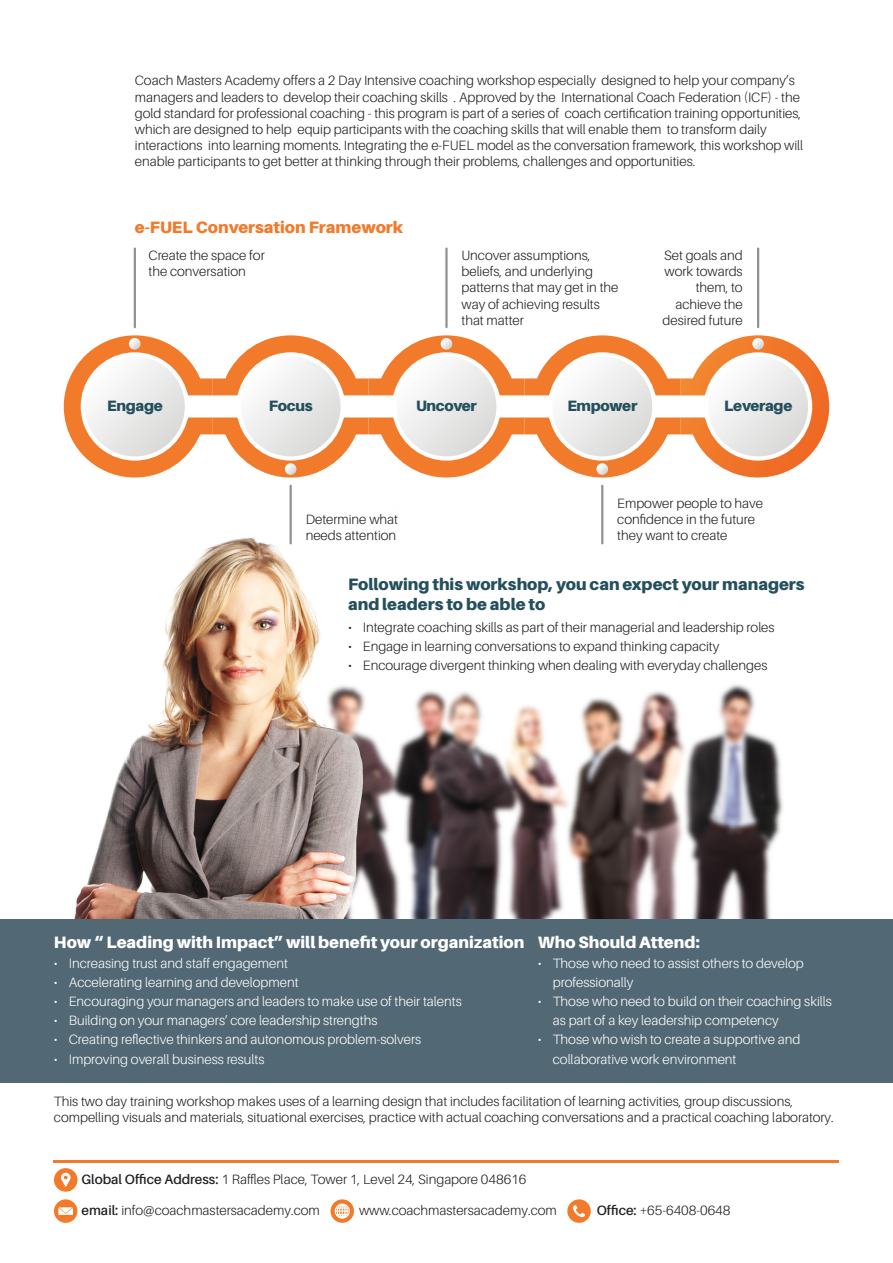
<style>
.page{position:relative;width:893px;height:1263px;background:#fff}
.page>*{position:absolute;margin:0;border:0;box-sizing:border-box;transform-origin:0 0}
.t1{font:900 16.5px/19.8px "Aileron";color:#244f5d}
.t2{font:900 16.5px "Aileron";color:#fff}
.t3{font:900 16.5px "Aileron";color:#f17a2b}
.t4{font:900 15px "Aileron";letter-spacing:-.02em;color:#244f5d}
.t5{font:300 13.5px/16.2px "Aileron";color:#231f20}
.t6{font:300 13.5px/19.2px "Aileron";color:#fff}
.s1{font-weight:600}
</style>
<div class="page">
<img style="left:0;top:477px;width:822px;height:443px">
<div style="left:0;top:920px;width:893px;height:163px;background:#526975"></div>
<hr style="left:134px;top:249px;width:2px;height:78px;background:#7b7f80">
<hr style="left:290px;top:486px;width:2px;height:57px;background:#7b7f80">
<hr style="left:601px;top:486px;width:2px;height:57px;background:#7b7f80">
<hr style="left:757px;top:249px;width:2px;height:78px;background:#7b7f80">
<hr style="left:445px;top:249px;width:3px;height:78px;background:#7b7f80">
<svg style="left:64px;top:335px;width:765px;height:142px"></svg>
<div style="left:567px;top:1199px;width:24px;height:24px;background:#f17a2b;border-radius:50%"></div>
<svg style="left:573px;top:1205px;width:12px;height:12px"></svg>
<svg style="left:54px;top:1168px;width:24px;height:24px"></svg>
<svg style="left:54px;top:1199px;width:23px;height:24px"></svg>
<svg style="left:331px;top:1199px;width:23px;height:24px"></svg>
<hr style="left:54px;top:1160px;width:785px;height:3px;background:#f17a2b">
<p class="t5" style="left:135px;top:73px;width:670px">Coach Masters Academy offers a 2 Day Intensive coaching workshop especially designed to help your company’s managers and leaders to develop their coaching skills . Approved by the International Coach Federation (ICF) - the gold standard for professional coaching - this program is part of a series of coach certification training opportunities, which are designed to help equip participants with the coaching skills that will enable them to transform daily interactions into learning moments. Integrating the e-FUEL model as the conversation framework, this workshop will enable participants to get better at thinking through their problems, challenges and opportunities.</p>
<p class="t3" style="left:135px;top:217px;width:270px">e-FUEL Conversation Framework</p>
<p class="t5" style="left:149px;top:247px;width:118px">Create the space for the conversation</p>
<p class="t5" style="left:461px;top:247px;width:158px">Uncover assumptions, beliefs, and underlying patterns that may get in the way of achieving results that matter</p>
<p class="t5" style="left:663px;top:247px;width:82px;text-align:right">Set goals and work towards them, to achieve the desired future</p>
<p class="t4" style="left:107px;top:397px;width:57px">Engage</p>
<p class="t4" style="left:269px;top:397px;width:45px">Focus</p>
<p class="t4" style="left:416px;top:397px;width:62px">Uncover</p>
<p class="t4" style="left:567px;top:397px;width:71px">Empower</p>
<p class="t4" style="left:724px;top:397px;width:70px">Leverage</p>
<p class="t5" style="left:306px;top:511px;width:94px">Determine what needs attention</p>
<p class="t5" style="left:617px;top:495px;width:147px">Empower people to have confidence in the future they want to create</p>
<p class="t1" style="left:348px;top:574px;width:458px">Following this workshop, you can expect your managers and leaders to be able to</p>
<p class="t5" style="left:348px;top:619px;width:428px">• Integrate coaching skills as part of their managerial and leadership roles</p>
<p class="t5" style="left:348px;top:638px;width:373px">• Engage in learning conversations to expand thinking capacity</p>
<p class="t5" style="left:348px;top:658px;width:421px">• Encourage divergent thinking when dealing with everyday challenges</p>
<p class="t2" style="left:54px;top:933px;width:472px">How “ Leading with Impact” will benefit your organization</p>
<p class="t6" style="left:54px;top:953px;width:236px">• Increasing trust and staff engagement</p>
<p class="t6" style="left:54px;top:973px;width:246px">• Accelerating learning and development</p>
<p class="t6" style="left:54px;top:992px;width:409px">• Encouraging your managers and leaders to make use of their talents</p>
<p class="t6" style="left:54px;top:1011px;width:325px">• Building on your managers’ core leadership strengths</p>
<p class="t6" style="left:54px;top:1030px;width:369px">• Creating reflective thinkers and autonomous problem-solvers</p>
<p class="t6" style="left:54px;top:1049px;width:212px">• Improving overall business results</p>
<p class="t2" style="left:538px;top:933px;width:164px">Who Should Attend:</p>
<p class="t6" style="left:553px;top:953px;width:252px;text-indent:-15px">• Those who need to assist others to develop professionally</p>
<p class="t6" style="left:553px;top:992px;width:281px;text-indent:-15px">• Those who need to build on their coaching skills as part of a key leadership competency</p>
<p class="t6" style="left:553px;top:1030px;width:249px;text-indent:-15px">• Those who wish to create a supportive and collaborative work environment</p>
<p class="t5" style="left:54px;top:1093px;width:781px">This two day training workshop makes uses of a learning design that includes facilitation of learning activities, group discussions, compelling visuals and materials, situational exercises, practice with actual coaching conversations and a practical coaching laboratory.</p>
<p class="t5" style="left:81px;top:1171px;width:446px"><span class="s1">Global Office Address:</span> 1 Raffles Place, Tower 1, Level 24, Singapore 048616</p>
<p class="t5" style="left:81px;top:1203px;width:240px"><span class="s1">email:</span> info@coachmastersacademy.com</p>
<p class="t5" style="left:359px;top:1203px;width:199px">www.coachmastersacademy.com</p>
<p class="t5" style="left:597px;top:1203px;width:135px"><span class="s1">Office:</span> +65-6408-0648</p>
</div>
